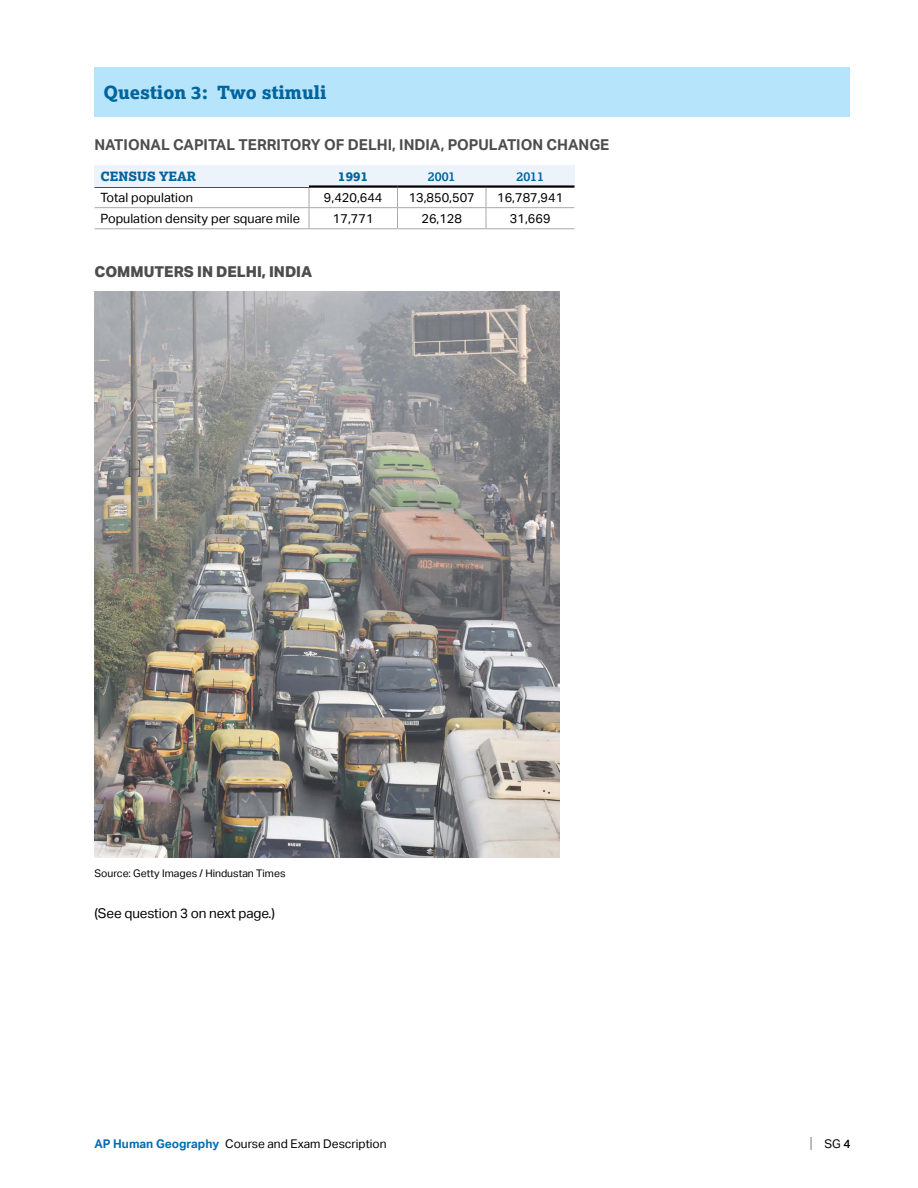
<style>
.page{position:relative;width:918px;height:1188px;background:#fff}
.page>*{position:absolute;margin:0;border:0;box-sizing:border-box;transform-origin:0 0}
.t1{font:800 18px "Lexia";color:#00649d}
.t2{font:700 15px "Aktiv Grotesk";color:#4d4d4f}
.t3{font:800 15px "Aktiv Grotesk";color:#4d4d4f}
.t4{font:13.5px "Aktiv Grotesk";letter-spacing:-.01em;color:#000}
.t5{font:12.75px "Aktiv Grotesk";color:#000}
.t6{font:800 12.75px "Lexia";color:#00649d}
.t7{font:700 12.75px "Lexia";color:#00649d}
.t8{font:12px "Aktiv Grotesk";color:#000}
.t9{font:10.5px "Aktiv Grotesk";color:#000}
.s1{font-weight:700;color:#006eb0}
.s2{font-size:15px;color:#808285}
.s3{font-weight:500}
</style>
<div class="page">
<div style="left:94px;top:68px;width:756px;height:49px;background:#b6e4fa"></div>
<hr style="left:94px;top:185px;width:215px;height:3px;background:#000">
<div style="left:94px;top:165px;width:215px;height:22px;background:#ecf3fb"></div>
<div style="left:309px;top:165px;width:89px;height:22px;background:#ecf3fb"></div>
<div style="left:398px;top:165px;width:88px;height:22px;background:#ecf3fb"></div>
<div style="left:486px;top:165px;width:88px;height:22px;background:#ecf3fb"></div>
<hr style="left:94px;top:207px;width:215px;height:1px;background:#a7a9ac">
<hr style="left:309px;top:207px;width:89px;height:1px;background:#a7a9ac">
<svg style="left:309px;top:188px;width:1px;height:40px"></svg>
<hr style="left:398px;top:207px;width:88px;height:1px;background:#a7a9ac">
<svg style="left:397px;top:188px;width:1px;height:40px"></svg>
<hr style="left:94px;top:228px;width:215px;height:1px;background:#a7a9ac">
<hr style="left:309px;top:228px;width:89px;height:1px;background:#a7a9ac">
<hr style="left:398px;top:228px;width:88px;height:1px;background:#a7a9ac">
<hr style="left:309px;top:185px;width:89px;height:3px;background:#000">
<hr style="left:398px;top:185px;width:88px;height:3px;background:#000">
<hr style="left:486px;top:185px;width:88px;height:3px;background:#000">
<hr style="left:486px;top:207px;width:88px;height:1px;background:#a7a9ac">
<svg style="left:486px;top:188px;width:1px;height:40px"></svg>
<hr style="left:486px;top:228px;width:88px;height:1px;background:#a7a9ac">
<img style="left:94px;top:292px;width:465px;height:566px">
<h1 class="t1" style="left:104px;top:81px;width:225px">Question 3: Two stimuli</h1>
<p class="t2" style="left:94px;top:136px;width:516px">NATIONAL CAPITAL TERRITORY OF DELHI, INDIA, POPULATION CHANGE</p>
<p class="t6" style="left:100px;top:168px;width:97px">CENSUS YEAR</p>
<p class="t6" style="left:338px;top:168px;width:31px">1991</p>
<p class="t7" style="left:428px;top:168px;width:29px">2001</p>
<p class="t7" style="left:516px;top:168px;width:29px">2011</p>
<p class="t5" style="left:100px;top:190px;width:94px">Total population</p>
<p class="t5" style="left:324px;top:190px;width:60px">9,420,644</p>
<p class="t5" style="left:409px;top:190px;width:68px">13,850,507</p>
<p class="t5" style="left:497px;top:190px;width:68px">16,787,941</p>
<p class="t5" style="left:100px;top:211px;width:201px">Population density per square mile</p>
<p class="t5" style="left:333px;top:211px;width:42px">17,771</p>
<p class="t5" style="left:421px;top:211px;width:42px">26,128</p>
<p class="t5" style="left:510px;top:211px;width:42px">31,669</p>
<p class="t3" style="left:94px;top:262px;width:219px">COMMUTERS IN DELHI, INDIA</p>
<p class="t9" style="left:94px;top:867px;width:192px">Source: Getty Images / Hindustan Times</p>
<p class="t4" style="left:94px;top:905px;width:182px">(See question 3 on next page.)</p>
<p class="t8" style="left:94px;top:1136px;width:294px"><span class="s1">AP Human Geography</span> Course and Exam Description</p>
<p class="t8" style="left:810px;top:1136px;width:42px"><span class="s2">|</span> SG <span class="s3">4</span></p>
</div>
